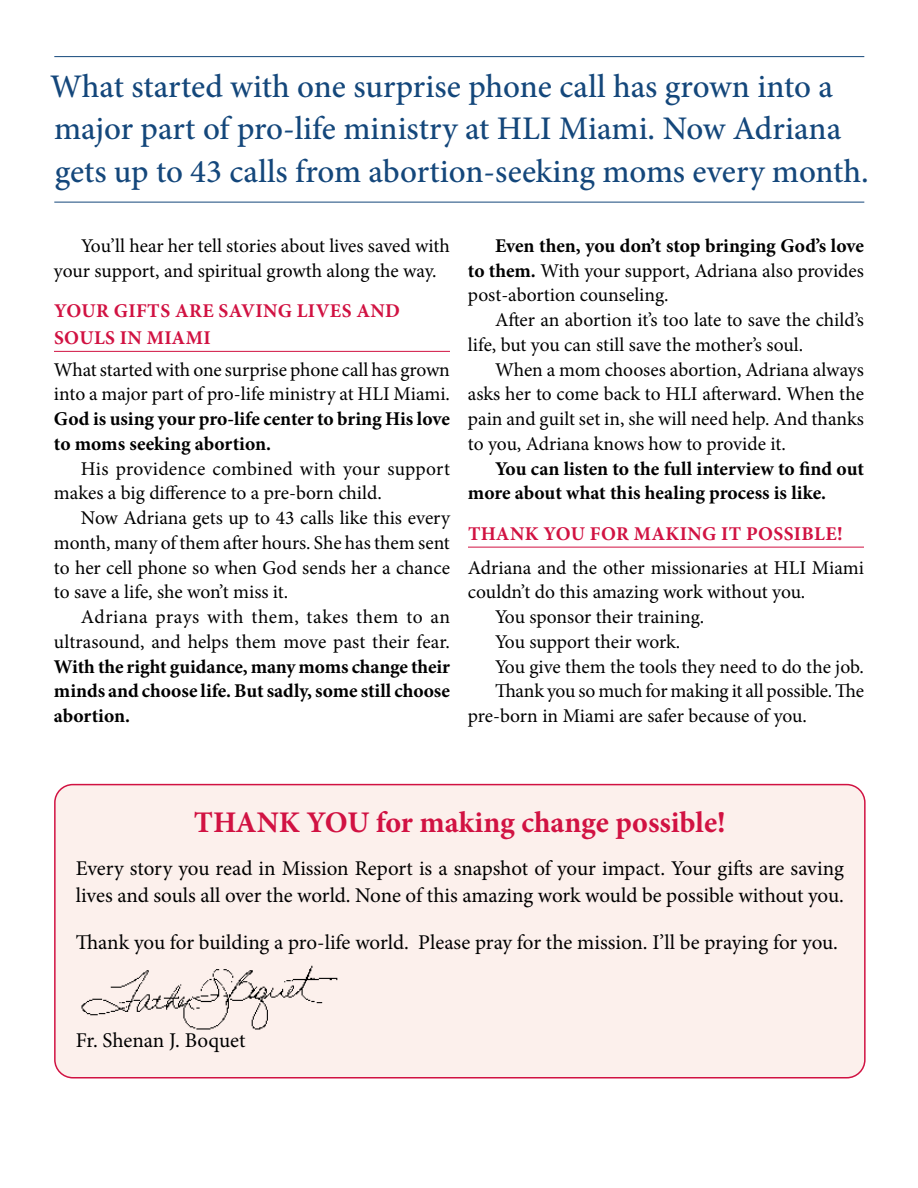
<style>
.page{position:relative;width:918px;height:1188px;background:#fff}
.page>*{position:absolute;margin:0;border:0;box-sizing:border-box;transform-origin:0 0}
.t1{font:500 33px/42px "Minion Pro";color:#14477b}
.t2{font:700 30px "Minion Pro";color:#d11242}
.t3{font:21px/27px "Minion Pro";letter-spacing:-.005em;color:#000}
.t4{font:19.5px/24.8px "Minion Pro";color:#000}
.t5{font:700 19.5px/24.8px "Minion Pro";color:#000}
.t6{font:700 19.5px/27px "Minion Pro";letter-spacing:.02em;color:#d11242}
.s1{font-weight:700}
</style>
<div class="page">
<hr style="left:54px;top:351px;width:396px;height:1px;background:#d11242">
<hr style="left:468px;top:547px;width:396px;height:1px;background:#d11242">
<hr style="left:54px;top:56px;width:810px;height:1px;background:#14477b">
<hr style="left:54px;top:202px;width:810px;height:1px;background:#14477b">
<div style="left:55px;top:785px;width:810px;height:293px;background:#fcf0ec;border-radius:18px"></div>
<img style="left:81px;top:965px;width:257px;height:65px">
<div style="left:54px;top:784px;width:812px;height:295px;border:2px solid #d11242;border-radius:18px"></div>
<h1 class="t1" style="left:50px;top:69px;width:820px">What started with one surprise phone call has grown into a major part of pro-life ministry at HLI Miami. Now Adriana gets up to 43 calls from abortion-seeking moms every month.</h1>
<p class="t4" style="left:54px;top:235px;width:398px;text-indent:27px">You’ll hear her tell stories about lives saved with your support, and spiritual growth along the way.</p>
<p class="t6" style="left:54px;top:299px;width:348px">YOUR GIFTS ARE SAVING LIVES AND<br>SOULS IN MIAMI</p>
<p class="t4" style="left:54px;top:359px;width:398px">What started with one surprise phone call has grown into a major part of pro-life ministry at HLI Miami.</p>
<p class="t5" style="left:54px;top:408px;width:398px">God is using your pro-life center to bring His love to moms seeking abortion.</p>
<p class="t4" style="left:54px;top:458px;width:397px;text-indent:27px">His providence combined with your support makes a big difference to a pre-born child.</p>
<p class="t4" style="left:54px;top:507px;width:398px;text-align:justify;text-indent:27px">Now Adriana gets up to 43 calls like this every month, many of them after hours. She has them sent to her cell phone so when God sends her a chance to save a life, she won’t miss it.</p>
<p class="t4" style="left:54px;top:606px;width:398px;text-align:right">Adriana prays with them, takes them to an ultrasound, and helps them move past their fear.</p>
<p class="t5" style="left:54px;top:656px;width:398px;text-align:justify">With the right guidance, many moms change their minds and choose life. But sadly, some still choose abortion.</p>
<p class="t4" style="left:468px;top:235px;width:398px;text-align:justify;text-indent:27px"><span class="s1">Even then, you don’t stop bringing God’s love to them.</span> With your support, Adriana also provides post-abortion counseling.</p>
<p class="t4" style="left:468px;top:309px;width:398px;text-indent:27px">After an abortion it’s too late to save the child’s life, but you can still save the mother’s soul.</p>
<p class="t4" style="left:468px;top:359px;width:398px;text-align:justify;text-indent:27px">When a mom chooses abortion, Adriana always asks her to come back to HLI afterward. When the pain and guilt set in, she will need help. And thanks to you, Adriana knows how to provide it.</p>
<p class="t5" style="left:468px;top:458px;width:398px;text-indent:27px">You can listen to the full interview to find out more about what this healing process is like.</p>
<p class="t6" style="left:468px;top:522px;width:376px">THANK YOU FOR MAKING IT POSSIBLE!</p>
<p class="t4" style="left:468px;top:557px;width:398px">Adriana and the other missionaries at HLI Miami</p>
<p class="t4" style="left:468px;top:582px;width:339px">couldn’t do this amazing work without you.</p>
<p class="t4" style="left:495px;top:606px;width:211px">You sponsor their training.</p>
<p class="t4" style="left:495px;top:631px;width:187px">You support their work.</p>
<p class="t4" style="left:495px;top:656px;width:371px">You give them the tools they need to do the job.</p>
<p class="t4" style="left:495px;top:681px;width:371px">Thank you so much for making it all possible. The</p>
<p class="t4" style="left:468px;top:705px;width:340px">pre-born in Miami are safer because of you.</p>
<h2 class="t2" style="left:194px;top:810px;width:533px">THANK YOU for making change possible!</h2>
<p class="t3" style="left:76px;top:856px;width:770px">Every story you read in Mission Report is a snapshot of your impact. Your gifts are saving lives and souls all over the world. None of this amazing work would be possible without you.</p>
<p class="t3" style="left:76px;top:931px;width:764px">Thank you for building a pro-life world. Please pray for the mission. I’ll be praying for you.</p>
<p class="t3" style="left:76px;top:1029px;width:171px">Fr. Shenan J. Boquet</p>
</div>
